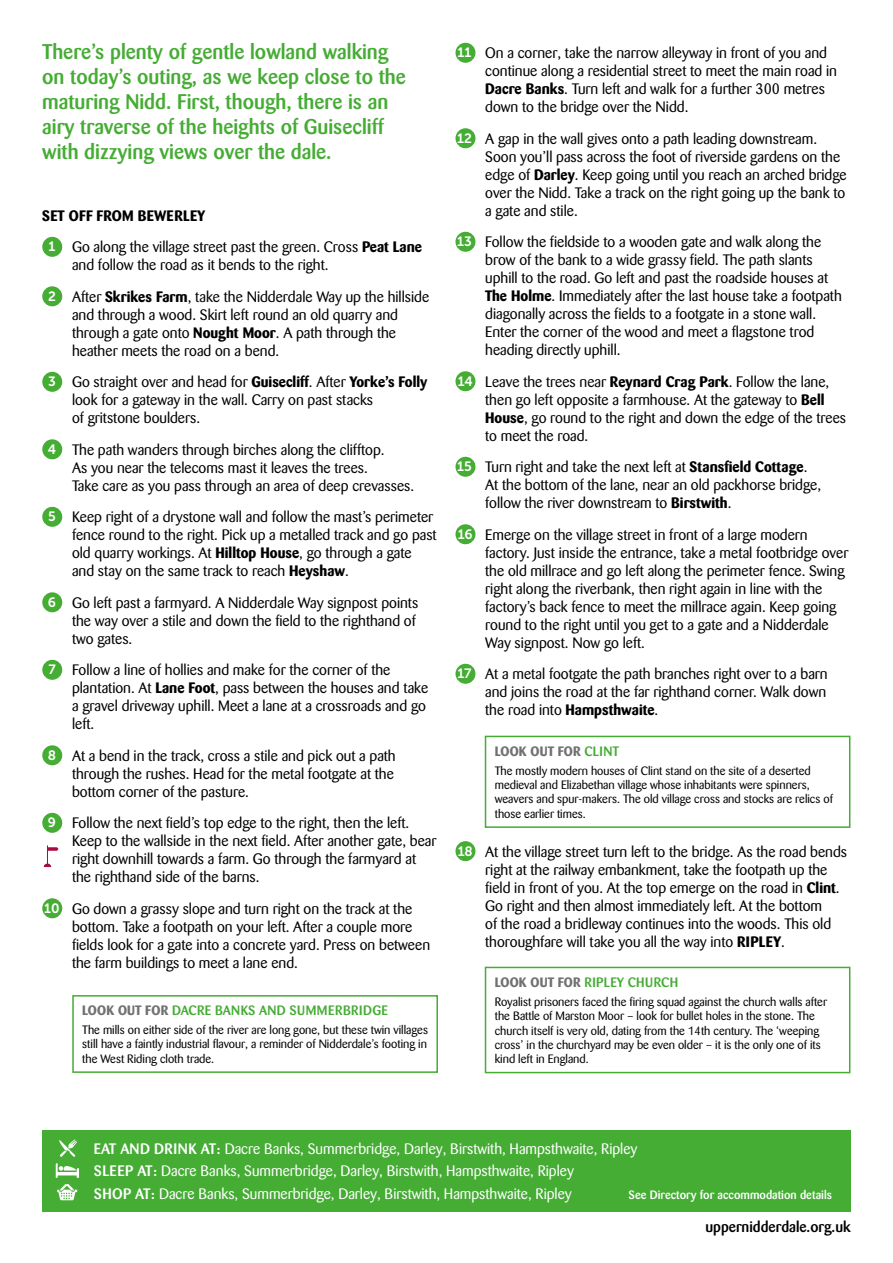
<style>
.page{position:relative;width:893px;height:1263px;background:#fff}
.page>*{position:absolute;margin:0;border:0;box-sizing:border-box;transform-origin:0 0}
.t1{font:500 21px/25.2px "Barmeno";color:#45ac34}
.t2{font:15px/18px "Barmeno";color:#000}
.t3{font:15px/22.5px "Barmeno";color:#fff}
.t4{font:500 15px "Barmeno";color:#000}
.t5{font:500 13.5px "Barmeno";letter-spacing:.02em;color:#45ac34}
.t6{font:700 13.5px "Barmeno";letter-spacing:.02em;color:#717173}
.t7{font:12px/14.4px "Barmeno";color:#000}
.t8{font:500 12px "Barmeno";color:#fff}
.s1{font-weight:700}
.s2{font-family:"Museo Sans 700";font-size:13.5px;color:#fff}
.s3{font-weight:700;color:#717173}
.s4{font-weight:500;color:#45ac34}
.s5{font-weight:500}
</style>
<div class="page">
<div style="left:42px;top:237px;width:20px;height:20px;background:#45ac34;border-radius:50%"></div>
<div style="left:42px;top:286px;width:20px;height:20px;background:#45ac34;border-radius:50%"></div>
<div style="left:42px;top:372px;width:20px;height:20px;background:#45ac34;border-radius:50%"></div>
<div style="left:42px;top:439px;width:20px;height:20px;background:#45ac34;border-radius:50%"></div>
<div style="left:42px;top:507px;width:20px;height:20px;background:#45ac34;border-radius:50%"></div>
<div style="left:42px;top:592px;width:20px;height:20px;background:#45ac34;border-radius:50%"></div>
<div style="left:42px;top:660px;width:20px;height:20px;background:#45ac34;border-radius:50%"></div>
<div style="left:42px;top:745px;width:20px;height:20px;background:#45ac34;border-radius:50%"></div>
<div style="left:42px;top:813px;width:20px;height:20px;background:#45ac34;border-radius:50%"></div>
<div style="left:42px;top:898px;width:20px;height:20px;background:#45ac34;border-radius:50%"></div>
<div style="left:455px;top:43px;width:20px;height:20px;background:#45ac34;border-radius:50%"></div>
<div style="left:455px;top:128px;width:20px;height:20px;background:#45ac34;border-radius:50%"></div>
<div style="left:455px;top:232px;width:20px;height:20px;background:#45ac34;border-radius:50%"></div>
<div style="left:455px;top:371px;width:20px;height:20px;background:#45ac34;border-radius:50%"></div>
<div style="left:455px;top:457px;width:20px;height:20px;background:#45ac34;border-radius:50%"></div>
<div style="left:455px;top:524px;width:20px;height:20px;background:#45ac34;border-radius:50%"></div>
<div style="left:455px;top:664px;width:20px;height:20px;background:#45ac34;border-radius:50%"></div>
<div style="left:43px;top:1130px;width:808px;height:82px;background:#45ac34"></div>
<svg style="left:59px;top:1139px;width:18px;height:18px"></svg>
<svg style="left:56px;top:1163px;width:23px;height:15px"></svg>
<svg style="left:57px;top:1184px;width:20px;height:16px"></svg>
<div style="left:455px;top:841px;width:20px;height:20px;background:#45ac34;border-radius:50%"></div>
<div style="left:485px;top:736px;width:365px;height:92px;border:2px solid #45ac34"></div>
<div style="left:485px;top:967px;width:365px;height:106px;border:2px solid #45ac34"></div>
<svg style="left:44px;top:845px;width:15px;height:22px"></svg>
<div style="left:72px;top:995px;width:366px;height:78px;border:2px solid #45ac34"></div>
<h1 class="t1" style="left:42px;top:39px;width:365px">There’s plenty of gentle lowland walking on today’s outing, as we keep close to the maturing Nidd. First, though, there is an airy traverse of the heights of Guisecliff with dizzying views over the dale.</h1>
<p class="t2" style="left:49px;top:200px;width:375px;line-height:31.5px;text-indent:-6px"><span class="s1">SET OFF FROM BEWERLEY<br></span><span class="s2">1</span> Go along the village street past the green. Cross <span class="s1">Peat Lane</span></p>
<p class="t2" style="left:48px;top:249px;width:383px;line-height:31.5px;text-indent:24px">and follow the road as it bends to the right.<br><span class="s2">2</span> After <span class="s1">Skrikes Farm</span>, take the Nidderdale Way up the hillside</p>
<p class="t2" style="left:72px;top:306px;width:327px">and through a wood. Skirt left round an old quarry and through a gate onto <span class="s1">Nought Moor</span>. A path through the heather meets the road on a bend.</p>
<p class="t2" style="left:72px;top:373px;width:357px;text-indent:-24px"><span class="s2">3</span> Go straight over and head for <span class="s1">Guisecliff</span>. After <span class="s1">Yorke’s Folly </span>look for a gateway in the wall. Carry on past stacks<br>of gritstone boulders.</p>
<p class="t2" style="left:72px;top:441px;width:344px;text-indent:-24px"><span class="s2">4</span> The path wanders through birches along the clifftop.<br>As you near the telecoms mast it leaves the trees.<br>Take care as you pass through an area of deep crevasses.</p>
<p class="t2" style="left:72px;top:508px;width:366px;text-indent:-24px"><span class="s2">5</span> Keep right of a drystone wall and follow the mast’s perimeter fence round to the right. Pick up a metalled track and go past old quarry workings. At <span class="s1">Hilltop House</span>, go through a gate and stay on the same track to reach <span class="s1">Heyshaw</span>.</p>
<p class="t2" style="left:72px;top:594px;width:348px;text-indent:-24px"><span class="s2">6</span> Go left past a farmyard. A Nidderdale Way signpost points the way over a stile and down the field to the righthand of two gates.</p>
<p class="t2" style="left:72px;top:661px;width:358px;text-indent:-24px"><span class="s2">7</span> Follow a line of hollies and make for the corner of the plantation. At <span class="s1">Lane Foot</span>, pass between the houses and take a gravel driveway uphill. Meet a lane at a crossroads and go left.</p>
<p class="t2" style="left:72px;top:747px;width:325px;text-indent:-24px"><span class="s2">8</span> At a bend in the track, cross a stile and pick out a path through the rushes. Head for the metal footgate at the bottom corner of the pasture.</p>
<p class="t2" style="left:72px;top:814px;width:366px;text-indent:-24px"><span class="s2">9</span> Follow the next field’s top edge to the right, then the left.<br>Keep to the wallside in the next field. After another gate, bear right downhill towards a farm. Go through the farmyard at the righthand side of the barns.</p>
<p class="t2" style="left:72px;top:900px;width:360px;text-indent:-28px"><span class="s2">10</span> Go down a grassy slope and turn right on the track at the bottom. Take a footpath on your left. After a couple more fields look for a gate into a concrete yard. Press on between the farm buildings to meet a lane end.</p>
<p class="t5" style="left:82px;top:1003px;width:307px"><span class="s3">LOOK OUT FOR</span> DACRE BANKS AND SUMMERBRIDGE</p>
<p class="t7" style="left:82px;top:1023px;width:347px;text-align:justify">The mills on either side of the river are long gone, but these twin villages still have a faintly industrial flavour, a reminder of Nidderdale’s footing in the West Riding cloth trade.</p>
<p class="t2" style="left:485px;top:44px;width:353px;text-indent:-28px"><span class="s2">11</span> On a corner, take the narrow alleyway in front of you and continue along a residential street to meet the main road in <span class="s1">Dacre Banks</span>. Turn left and walk for a further 300 metres down to the bridge over the Nidd.</p>
<p class="t2" style="left:485px;top:130px;width:363px;text-indent:-28px"><span class="s2">12</span> A gap in the wall gives onto a path leading downstream.<br>Soon you’ll pass across the foot of riverside gardens on the edge of <span class="s1">Darley</span>. Keep going until you reach an arched bridge over the Nidd. Take a track on the right going up the bank to a gate and stile.</p>
<p class="t2" style="left:485px;top:233px;width:358px;text-indent:-28px"><span class="s2">13</span> Follow the fieldside to a wooden gate and walk along the brow of the bank to a wide grassy field. The path slants uphill to the road. Go left and past the roadside houses at <span class="s1">The Holme</span>. Immediately after the last house take a footpath diagonally across the fields to a footgate in a stone wall.<br>Enter the corner of the wood and meet a flagstone trod heading directly uphill.</p>
<p class="t2" style="left:485px;top:373px;width:362px;text-indent:-28px"><span class="s2">14</span> Leave the trees near <span class="s1">Reynard Crag Park</span>. Follow the lane, then go left opposite a farmhouse. At the gateway to <span class="s1">Bell House</span>, go round to the right and down the edge of the trees to meet the road.</p>
<p class="t2" style="left:485px;top:458px;width:337px;text-indent:-28px"><span class="s2">15</span> Turn right and take the next left at <span class="s1">Stansfield Cottage</span>.<br>At the bottom of the lane, near an old packhorse bridge, follow the river downstream to <span class="s1">Birstwith</span>.</p>
<p class="t2" style="left:485px;top:526px;width:365px;text-indent:-28px"><span class="s2">16</span> Emerge on the village street in front of a large modern factory. Just inside the entrance, take a metal footbridge over the old millrace and go left along the perimeter fence. Swing right along the riverbank, then right again in line with the factory’s back fence to meet the millrace again. Keep going round to the right until you get to a gate and a Nidderdale Way signpost. Now go left.</p>
<p class="t2" style="left:485px;top:665px;width:344px;text-align:justify;text-indent:-28px"><span class="s2">17</span> At a metal footgate the path branches right over to a barn and joins the road at the far righthand corner. Walk down the road into <span class="s1">Hampsthwaite</span>.</p>
<p class="t6" style="left:495px;top:743px;width:126px">LOOK OUT FOR <span class="s4">CLINT</span></p>
<p class="t7" style="left:495px;top:763px;width:340px">The mostly modern houses of Clint stand on the site of a deserted medieval and Elizabethan village whose inhabitants were spinners, weavers and spur-makers. The old village cross and stocks are relics of those earlier times.</p>
<p class="t2" style="left:485px;top:842px;width:363px;text-indent:-28px"><span class="s2">18</span> At the village street turn left to the bridge. As the road bends right at the railway embankment, take the footpath up the field in front of you. At the top emerge on the road in <span class="s1">Clint</span>.<br>Go right and then almost immediately left. At the bottom<br>of the road a bridleway continues into the woods. This old thoroughfare will take you all the way into <span class="s1">RIPLEY</span>.</p>
<p class="t5" style="left:495px;top:974px;width:185px"><span class="s3">LOOK OUT FOR</span> RIPLEY CHURCH</p>
<p class="t7" style="left:495px;top:994px;width:334px">Royalist prisoners faced the firing squad against the church walls after the Battle of Marston Moor – look for bullet holes in the stone. The church itself is very old, dating from the 14th century. The ‘weeping cross’ in the churchyard may be even older – it is the only one of its kind left in England.</p>
<p class="t3" style="left:94px;top:1137px;width:545px"><span class="s5">EAT AND DRINK AT:</span> Dacre Banks, Summerbridge, Darley, Birstwith, Hampsthwaite, Ripley<br><span class="s5">SLEEP AT:</span> Dacre Banks, Summerbridge, Darley, Birstwith, Hampsthwaite, Ripley<br><span class="s5">SHOP AT:</span> Dacre Banks, Summerbridge, Darley, Birstwith, Hampsthwaite, Ripley</p>
<p class="t8" style="left:628px;top:1187px;width:205px">See Directory for accommodation details</p>
<p class="t4" style="left:705px;top:1218px;width:147px">uppernidderdale.org.uk</p>
</div>
